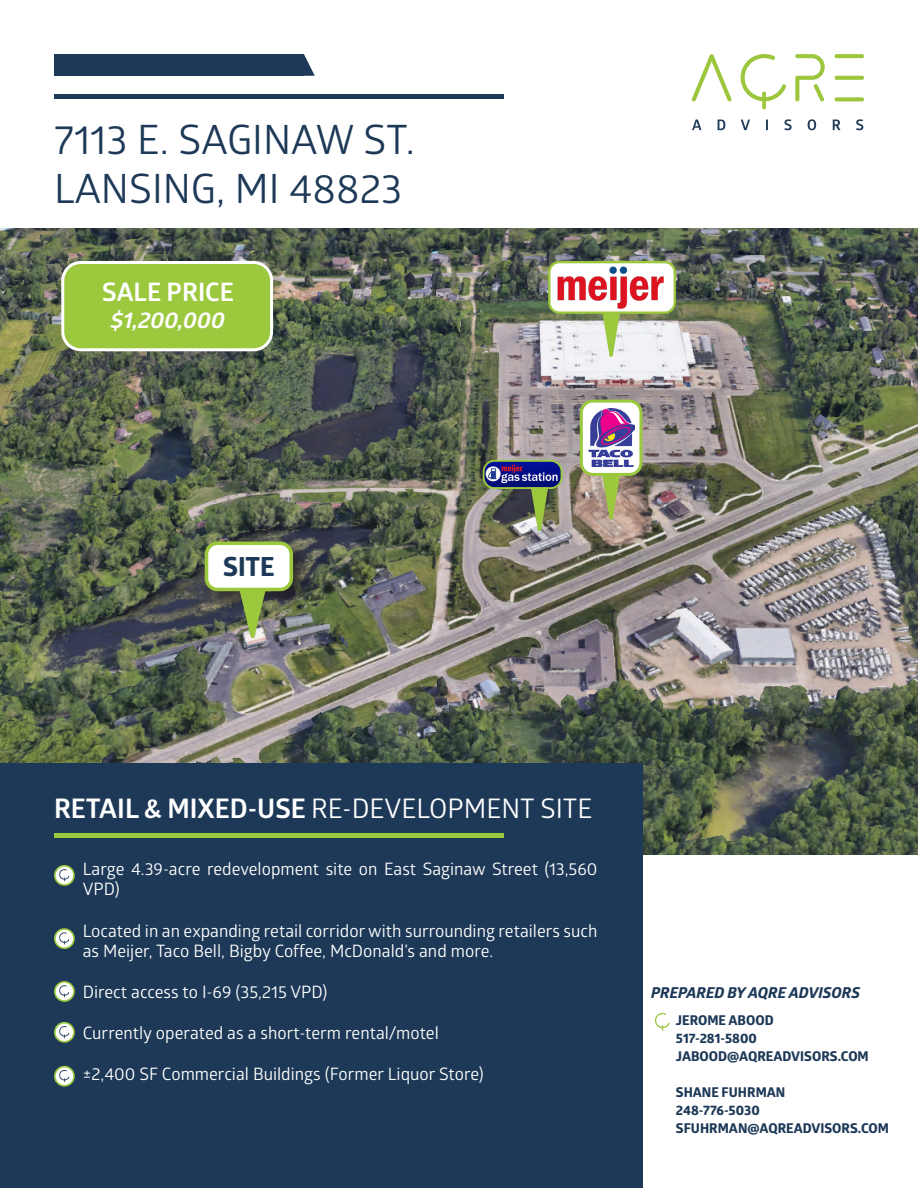
<style>
.page{position:relative;width:918px;height:1188px;background:#fff}
.page>*{position:absolute;margin:0;border:0;box-sizing:border-box;transform-origin:0 0}
.t1{font:40.5px "Glober";color:#1d3957}
.t2{font:27px "Glober";color:#fff}
.t3{font:800 26.4px "Glober";color:#1d3957}
.t4{font:700 25.5px "Glober";color:#fff}
.t5{font:italic 700 22.5px "Glober";color:#fff}
.t6{font:17.1px/20.5px "Glober";color:#fff}
.t7{font:italic 800 15px "Glober";color:#1d3957}
.t8{font:800 13.5px "Glober";color:#1d3957}
.s1{font-weight:700}
</style>
<div class="page">
<svg style="left:692px;top:120px;width:9px;height:10px"></svg>
<svg style="left:718px;top:120px;width:7px;height:10px"></svg>
<svg style="left:741px;top:120px;width:9px;height:10px"></svg>
<svg style="left:766px;top:120px;width:2px;height:10px"></svg>
<svg style="left:784px;top:119px;width:8px;height:11px"></svg>
<svg style="left:808px;top:119px;width:8px;height:11px"></svg>
<svg style="left:833px;top:120px;width:7px;height:10px"></svg>
<svg style="left:856px;top:119px;width:7px;height:11px"></svg>
<svg style="left:692px;top:54px;width:40px;height:47px"></svg>
<svg style="left:795px;top:54px;width:30px;height:47px"></svg>
<svg style="left:835px;top:54px;width:29px;height:47px"></svg>
<svg style="left:740px;top:54px;width:46px;height:55px"></svg>
<hr style="left:54px;top:94px;width:450px;height:4px;background:#1d3957">
<div style="left:54px;top:54px;width:250px;height:22px;background:#1d3957"></div>
<img style="left:0;top:229px;width:918px;height:625px">
<svg style="left:304px;top:54px;width:11px;height:22px"></svg>
<div style="left:0;top:763px;width:643px;height:425px;background:#1d3957"></div>
<svg style="left:55px;top:866px;width:19px;height:19px"></svg>
<div style="left:54px;top:865px;width:21px;height:21px;border:2px solid #9cc83e;border-radius:50%"></div>
<svg style="left:59px;top:869px;width:10px;height:12px"></svg>
<svg style="left:55px;top:929px;width:19px;height:19px"></svg>
<div style="left:54px;top:928px;width:21px;height:21px;border:2px solid #9cc83e;border-radius:50%"></div>
<svg style="left:59px;top:932px;width:10px;height:13px"></svg>
<svg style="left:55px;top:982px;width:19px;height:19px"></svg>
<div style="left:54px;top:981px;width:21px;height:21px;border:2px solid #9cc83e;border-radius:50%"></div>
<svg style="left:59px;top:985px;width:10px;height:12px"></svg>
<svg style="left:55px;top:1023px;width:19px;height:19px"></svg>
<div style="left:54px;top:1022px;width:21px;height:21px;border:2px solid #9cc83e;border-radius:50%"></div>
<svg style="left:59px;top:1026px;width:10px;height:12px"></svg>
<svg style="left:55px;top:1067px;width:19px;height:19px"></svg>
<div style="left:54px;top:1066px;width:21px;height:21px;border:2px solid #9cc83e;border-radius:50%"></div>
<svg style="left:59px;top:1070px;width:10px;height:12px"></svg>
<svg style="left:655px;top:1013px;width:15px;height:18px"></svg>
<hr style="left:54px;top:834px;width:450px;height:4px;background:#9cc83e">
<div style="left:63px;top:262px;width:209px;height:88px;background:#9cc83e;border-radius:18px"></div>
<div style="left:61px;top:261px;width:212px;height:90px;border:3px solid #fff;border-radius:18px"></div>
<div style="left:200px;top:537px;width:113px;height:74px;background:#231f20;opacity:.75"></div>
<div style="left:206px;top:543px;width:85px;height:46px;background:#fff;border-radius:11px"></div>
<div style="left:205px;top:542px;width:88px;height:49px;border:4px solid #9cc83e;border-radius:11px"></div>
<svg style="left:238px;top:588px;width:30px;height:64px;background:#8a9b64"></svg>
<div style="left:549px;top:262px;width:126px;height:51px;background:#fff;border-radius:10px"></div>
<img style="left:557px;top:267px;width:106px;height:41px">
<div style="left:548px;top:261px;width:128px;height:53px;border:2px solid #9cc83e;border-radius:10px"></div>
<img style="left:484px;top:461px;width:78px;height:27px">
<div style="left:483px;top:460px;width:79px;height:29px;border:2px solid #9cc83e;border-radius:11px"></div>
<div style="left:581px;top:401px;width:60px;height:73px;background:#fff;border-radius:12px"></div>
<img style="left:588px;top:409px;width:46px;height:58px">
<div style="left:580px;top:400px;width:62px;height:76px;border:3px solid #9cc83e;border-radius:12px"></div>
<svg style="left:601px;top:311px;width:21px;height:64px"></svg>
<svg style="left:601px;top:474px;width:21px;height:63px"></svg>
<svg style="left:529px;top:486px;width:21px;height:63px"></svg>
<p class="t1" style="left:54px;top:111px;width:362px">7113 E. SAGINAW ST.</p>
<p class="t1" style="left:54px;top:160px;width:350px">LANSING, MI 48823</p>
<p class="t4" style="left:102px;top:273px;width:133px">SALE PRICE</p>
<p class="t5" style="left:111px;top:303px;width:116px">$1,200,000</p>
<p class="t3" style="left:223px;top:548px;width:53px">SITE</p>
<p class="t2" style="left:54px;top:790px;width:540px"><span class="s1">RETAIL &amp; MIXED-USE</span> RE-DEVELOPMENT SITE</p>
<p class="t6" style="left:83px;top:858px;width:516px">Large 4.39-acre redevelopment site on East Saginaw Street (13,560<br>VPD)</p>
<p class="t6" style="left:83px;top:919px;width:516px">Located in an expanding retail corridor with surrounding retailers such as Meijer, Taco Bell, Bigby Coffee, McDonald’s and more.</p>
<p class="t6" style="left:83px;top:981px;width:246px">Direct access to I-69 (35,215 VPD)</p>
<p class="t6" style="left:83px;top:1022px;width:358px">Currently operated as a short-term rental/motel</p>
<p class="t6" style="left:83px;top:1063px;width:403px">±2,400 SF Commercial Buildings (Former Liquor Store)</p>
<p class="t7" style="left:651px;top:982px;width:210px">PREPARED BY AQRE ADVISORS</p>
<p class="t8" style="left:676px;top:1011px;width:99px">JEROME ABOOD</p>
<p class="t8" style="left:676px;top:1029px;width:83px">517-281-5800</p>
<p class="t8" style="left:676px;top:1047px;width:194px">JABOOD@AQREADVISORS.COM</p>
<p class="t8" style="left:676px;top:1083px;width:111px">SHANE FUHRMAN</p>
<p class="t8" style="left:676px;top:1101px;width:85px">248-776-5030</p>
<p class="t8" style="left:676px;top:1119px;width:215px">SFUHRMAN@AQREADVISORS.COM</p>
</div>
